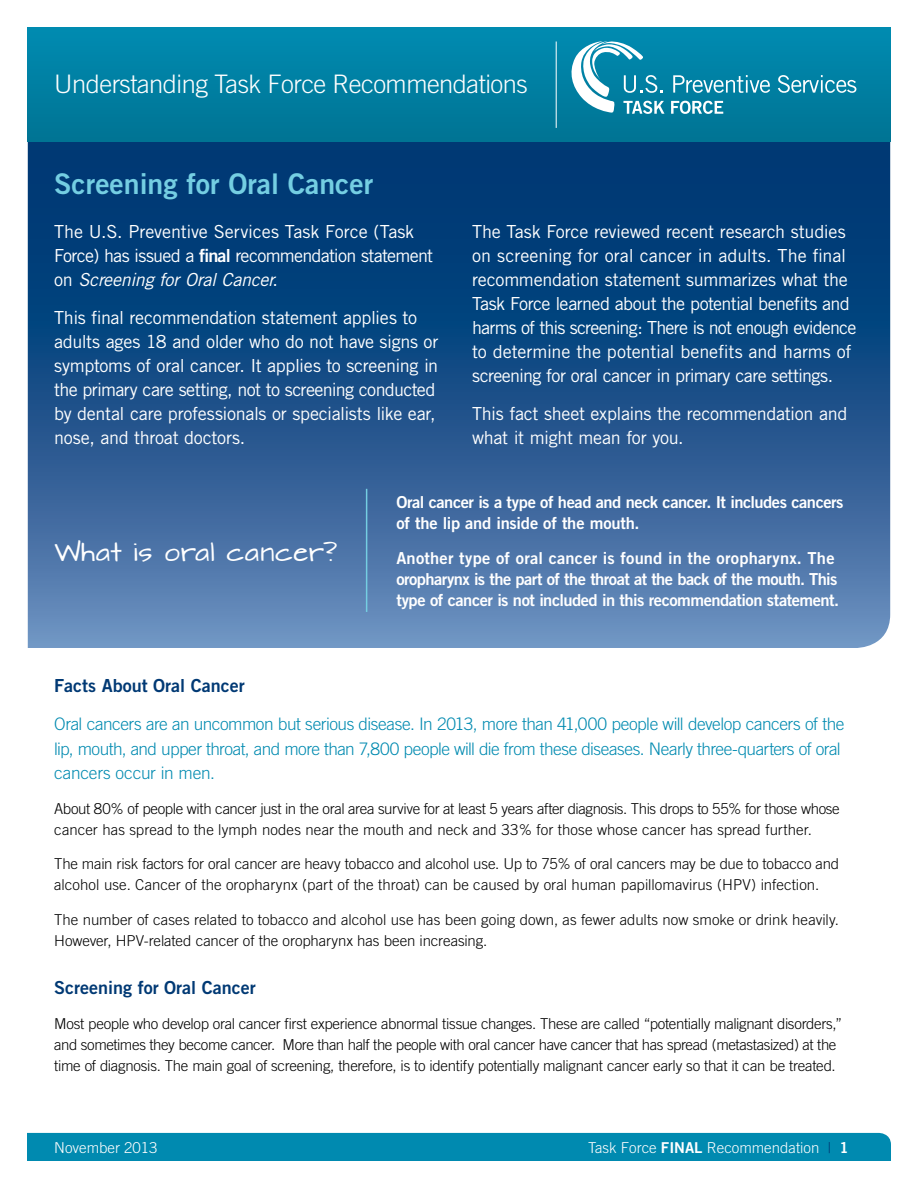
<style>
.page{position:relative;width:918px;height:1188px;background:#fff}
.page>*{position:absolute;margin:0;border:0;box-sizing:border-box;transform-origin:0 0}
.t1{font:28.5px "Trade Gothic Bold Two";color:#74cee2}
.t2{font:300 25.5px "Trade Gothic";letter-spacing:-.02em;color:#fff}
.t3{font:22.5px "Architects Daughter";letter-spacing:.025em;color:#fff}
.t4{font:18px/24px "Trade Gothic";letter-spacing:-.02em;color:#fff}
.t5{font:18px "Trade Gothic Bold Two";color:#003974}
.t6{font:300 17.25px/24.8px "Trade Gothic";letter-spacing:-.03em;color:#008ab0}
.t7{font:16.5px/21px "Trade Gothic Bold Two";letter-spacing:-.025em;color:#fff}
.t8{font:300 15px/21px "Trade Gothic";letter-spacing:-.015em;color:#000}
.t9{font:300 15px "Trade Gothic";color:#fff}
.s1{font-family:"Trade Gothic Bold Two"}
.s2{font-style:italic}
.s3{font-family:"Trade Gothic Bold Two";font-weight:400}
.s4{color:#003974}
</style>
<div class="page">
<svg style="left:28px;top:141px;width:862px;height:507px;background:#23578e"></svg>
<div style="left:28px;top:27px;width:862px;height:114px;background:linear-gradient(to bottom,#008cb1,#007494)"></div>
<hr style="left:556px;top:42px;width:1px;height:86px;background:#fff">
<svg style="left:778px;top:75px;width:78px;height:18px"></svg>
<svg style="left:671px;top:101px;width:52px;height:13px"></svg>
<svg style="left:568px;top:41px;width:96px;height:73px"></svg>
<svg style="left:673px;top:75px;width:97px;height:18px;background:#44a1bb"></svg>
<div style="left:27px;top:1133px;width:864px;height:28px;background:#008ab0"></div>
<hr style="left:366px;top:489px;width:1px;height:123px;background:#74cee2">
<h1 class="t2" style="left:54px;top:69px;width:475px">Understanding Task Force Recommendations</h1>
<h1 class="t1" style="left:54px;top:166px;width:321px">Screening for Oral Cancer</h1>
<p class="t4" style="left:54px;top:220px;width:380px">The U.S. Preventive Services Task Force (Task<br>Force) has issued a <span class="s1">final</span> recommendation statement on <span class="s2">Screening for Oral Cancer</span>.</p>
<p class="t4" style="left:54px;top:305px;width:386px">This final recommendation statement applies to adults ages 18 and older who do not have signs or symptoms of oral cancer. It applies to screening in the primary care setting, not to screening conducted by dental care professionals or specialists like ear, nose, and throat doctors.</p>
<p class="t4" style="left:472px;top:220px;width:386px">The Task Force reviewed recent research studies on screening for oral cancer in adults. The final recommendation statement summarizes what the Task Force learned about the potential benefits and harms of this screening: There is not enough evidence to determine the potential benefits and harms of screening for oral cancer in primary care settings.</p>
<p class="t4" style="left:472px;top:401px;width:377px">This fact sheet explains the recommendation and what it might mean for you.</p>
<h2 class="t3" style="left:54px;top:540px;width:284px">What is oral cancer?</h2>
<p class="t7" style="left:396px;top:492px;width:449px">Oral cancer is a type of head and neck cancer. It includes cancers of the lip and inside of the mouth.</p>
<p class="t7" style="left:396px;top:547px;width:444px">Another type of oral cancer is found in the oropharynx. The oropharynx is the part of the throat at the back of the mouth. This type of cancer is not included in this recommendation statement.</p>
<h1 class="t5" style="left:54px;top:674px;width:192px">Facts About Oral Cancer</h1>
<h2 class="t6" style="left:54px;top:711px;width:792px">Oral cancers are an uncommon but serious disease. In 2013, more than 41,000 people will develop cancers of the lip, mouth, and upper throat, and more than 7,800 people will die from these diseases. Nearly three-quarters of oral cancers occur in men.</h2>
<p class="t8" style="left:54px;top:798px;width:787px">About 80% of people with cancer just in the oral area survive for at least 5 years after diagnosis. This drops to 55% for those whose cancer has spread to the lymph nodes near the mouth and neck and 33% for those whose cancer has spread further.</p>
<p class="t8" style="left:54px;top:853px;width:787px">The main risk factors for oral cancer are heavy tobacco and alcohol use. Up to 75% of oral cancers may be due to tobacco and alcohol use. Cancer of the oropharynx (part of the throat) can be caused by oral human papillomavirus (HPV) infection.</p>
<p class="t8" style="left:54px;top:909px;width:786px">The number of cases related to tobacco and alcohol use has been going down, as fewer adults now smoke or drink heavily.<br>However, HPV-related cancer of the oropharynx has been increasing.</p>
<h1 class="t5" style="left:54px;top:977px;width:203px">Screening for Oral Cancer</h1>
<p class="t8" style="left:54px;top:1013px;width:790px">Most people who develop oral cancer first experience abnormal tissue changes. These are called “potentially malignant disorders,” and sometimes they become cancer. More than half the people with oral cancer have cancer that has spread (metastasized) at the time of diagnosis. The main goal of screening, therefore, is to identify potentially malignant cancer early so that it can be treated.</p>
<p class="t9" style="left:54px;top:1138px;width:105px">November 2013</p>
<p class="t9" style="left:588px;top:1138px;width:262px">Task Force <span class="s3">FINAL</span> Recommendation <span class="s4">|</span> <span class="s3">1</span></p>
</div>
